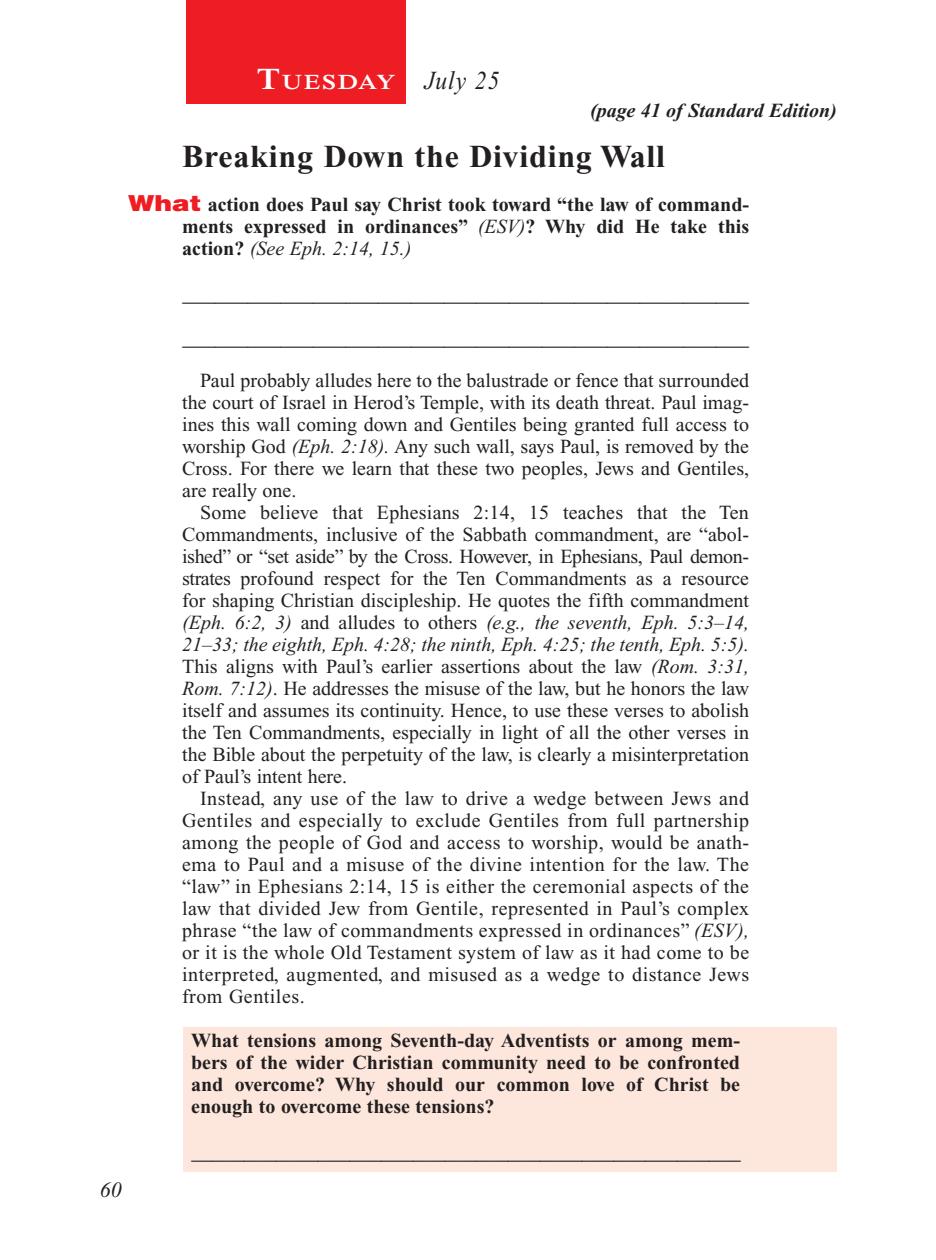
<style>
.page{position:relative;width:936px;height:1260px;background:#fff}
.page>*{position:absolute;margin:0;border:0;box-sizing:border-box;transform-origin:0 0}
.Head{font:700 32px "Times New Roman PS Std";letter-spacing:.025em;color:#231f20}
.Lesson_Dates{font:italic 26px "Times New Roman PS Std";letter-spacing:.045em;color:#231f20;scale:.9 1}
.Blank_Lines{font:22px "Times New Roman PS Std";color:#231f20}
.Blank_Lines_In_Scree{font:22px "Times New Roman PS Std";color:#231f20;scale:.96 1}
.t1{font:italic 22px "Times New Roman PS Std";color:#231f20}
.Daily_Header{font:600 21px "Times NRMT Std";letter-spacing:.07em;color:#fff;scale:1.1 1}
.Body{font:20px/22px "Times New Roman PS Std";letter-spacing:.01em;color:#231f20;text-align:justify}
.x-screened_box-text{font:700 20px/22px "Times New Roman PS Std";color:#231f20;text-align:justify}
.Question_NO_SB{font:700 20px/22px "Times New Roman PS Std";color:#231f20;text-align:justify}
.Page_from_SE{font:italic 700 20px "Times New Roman PS Std";color:#231f20}
.s1{font-size:30px}
.s2{font-family:"Helvetica LT Std";font-weight:900;font-size:22px;color:#ee1d23}
.s3{font-weight:400;font-style:italic}
.s4{font-style:italic}
</style>
<div class="page">
<div style="left:186px;top:0;width:220px;height:103px;background:#ee1d23"></div>
<div style="left:184px;top:1027px;width:653px;height:145px;background:#fde7dc"></div>
<p class="Daily_Header" style="left:257px;top:70px;width:127px"><span class="s1">T</span>UESDAY</p>
<p class="Lesson_Dates" style="left:425px;top:66px;width:85px">July 25</p>
<p class="Page_from_SE" style="left:590px;top:100px;width:248px">(page 41 of Standard Edition)</p>
<p class="Head" style="left:182px;top:138px;width:484px">Breaking Down the Dividing Wall</p>
<p class="Question_NO_SB" style="left:182px;top:193px;width:569px;text-indent:-54px"><span class="s2">What</span> action does Paul say Christ took toward “the law of command&shy;ments expressed in ordinances” <span class="s3">(ESV)</span>? Why did He take this action? <span class="s3">(See Eph. 2:14, 15.)</span></p>
<p class="Blank_Lines" style="left:183px;top:281px;width:568px">____________________________________________________</p>
<p class="Blank_Lines" style="left:183px;top:325px;width:568px">____________________________________________________</p>
<p class="Body" style="left:182px;top:369px;width:569px;text-indent:18px">Paul probably alludes here to the balustrade or fence that surrounded the court of Israel in Herod’s Temple, with its death threat. Paul imag&shy;ines this wall coming down and Gentiles being granted full access to worship God <span class="s4">(Eph. 2:18).</span> Any such wall, says Paul, is removed by the Cross. For there we learn that these two peoples, Jews and Gentiles, are really one.</p>
<p class="Body" style="left:182px;top:501px;width:569px;text-indent:18px">Some believe that Ephesians 2:14, 15 teaches that the Ten Commandments, inclusive of the Sabbath commandment, are “abol&shy;ished” or “set aside” by the Cross. However, in Ephesians, Paul demon&shy;strates profound respect for the Ten Commandments as a resource for shaping Christian discipleship. He quotes the fifth commandment <span class="s4">(Eph. 6:2, 3)</span> and alludes to others <span class="s4">(e.g., the seventh, Eph. 5:3–14, 21–33; the eighth, Eph. 4:28; the ninth, Eph. 4:25; the tenth, Eph. 5:5).<br></span>This aligns with Paul’s earlier assertions about the law <span class="s4">(Rom. 3:31, Rom. 7:12)</span>. He addresses the misuse of the law, but he honors the law itself and assumes its continuity. Hence, to use these verses to abolish the Ten Commandments, especially in light of all the other verses in the Bible about the perpetuity of the law, is clearly a misinterpretation of Paul’s intent here.</p>
<p class="Body" style="left:182px;top:787px;width:569px;text-indent:18px">Instead, any use of the law to drive a wedge between Jews and Gentiles and especially to exclude Gentiles from full partnership among the people of God and access to worship, would be anath&shy;ema to Paul and a misuse of the divine intention for the law. The “law” in Ephesians 2:14, 15 is either the ceremonial aspects of the law that divided Jew from Gentile, represented in Paul’s complex phrase “the law of commandments expressed in ordinances” <span class="s4">(ESV), </span>or it is the whole Old Testament system of law as it had come to be interpreted, augmented, and misused as a wedge to distance Jews from Gentiles.</p>
<p class="x-screened_box-text" style="left:191px;top:1029px;width:551px">What tensions among Seventh-day Adventists or among mem&shy;bers of the wider Christian community need to be confronted and overcome? Why should our common love of Christ be enough to overcome these tensions?</p>
<p class="t1" style="left:100px;top:1178px;width:23px">60</p>
<p class="Blank_Lines_In_Scree" style="left:192px;top:1139px;width:573px">____________________________________________________</p>
</div>
